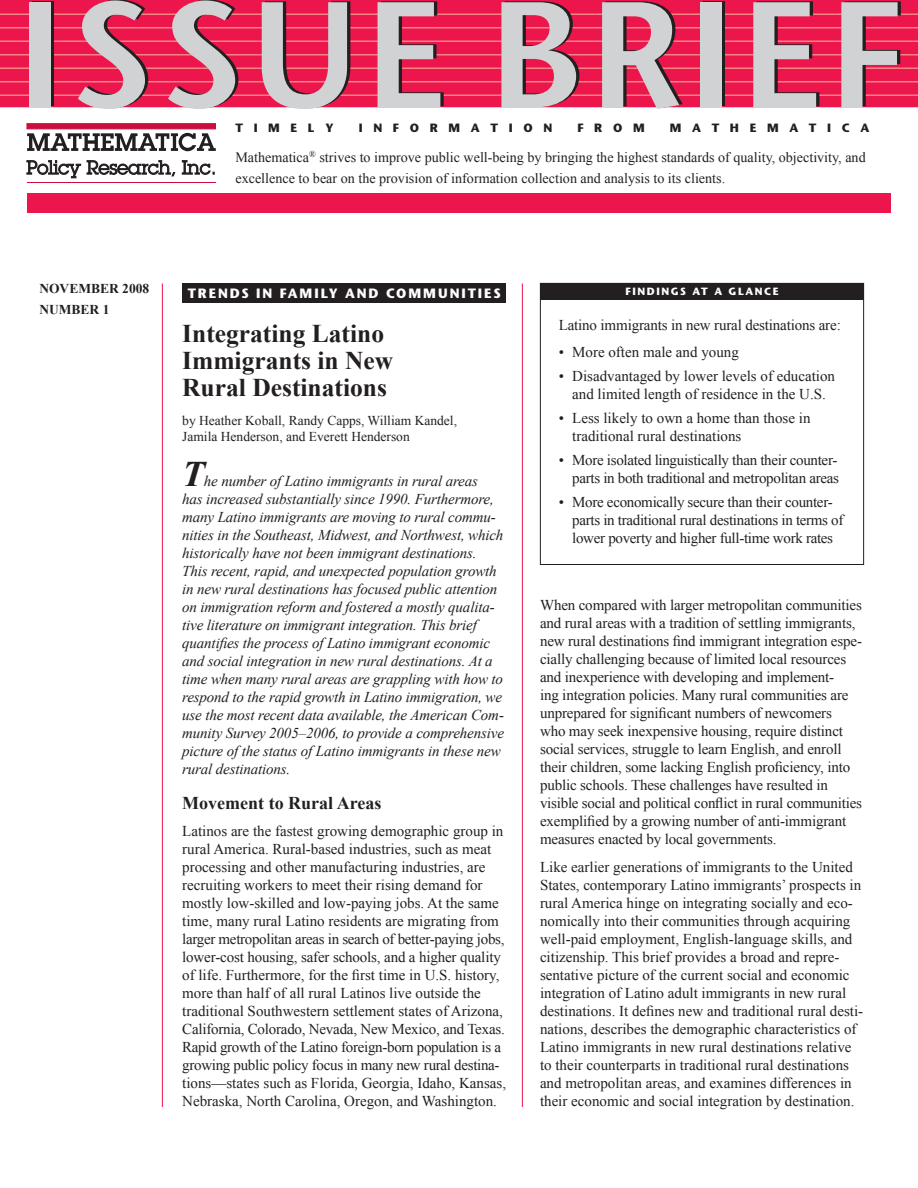
<style>
.page{position:relative;width:918px;height:1188px;background:#fff}
.page>*{position:absolute;margin:0;border:0;box-sizing:border-box;transform-origin:0 0}
.t1{font:600 150px "Stone Sans Std";letter-spacing:.045em;color:#231f20}
.t2{font:italic 700 36px "Times New Roman";color:#231f20}
.t3{font:700 25.5px/27px "Times New Roman";color:#231f20}
.t4{font:700 18px "Times New Roman";color:#231f20}
.t5{font:15px/18px "Times New Roman";color:#231f20}
.t6{font:italic 15px/18px "Times New Roman";letter-spacing:-.01em;color:#231f20}
.t7{font:15px/18px "Times New Roman";letter-spacing:-.02em;color:#231f20;text-align:right}
.t8{font:14.25px/21px "Times New Roman";color:#231f20}
.t9{font:13.5px/16.5px "Times New Roman";color:#231f20}
.t10{font:700 13.5px "Stone Sans Std";letter-spacing:.15em;color:#fff}
.t11{font:700 13.5px/21px "Times New Roman";color:#231f20}
.t12{font:700 12px "Stone Sans Std";letter-spacing:.89em;color:#231f20}
.t13{font:700 10.5px "Stone Sans Std";letter-spacing:.15em;color:#fff}
</style>
<div class="page">
<div style="left:182px;top:284px;width:324px;height:19px;background:#231f20"></div>
<div style="left:540px;top:283px;width:324px;height:17px;background:#231f20"></div>
<hr style="left:162px;top:284px;width:1px;height:823px;background:#ed164c">
<svg style="left:27px;top:133px;width:189px;height:18px"></svg>
<svg style="left:27px;top:160px;width:54px;height:18px"></svg>
<svg style="left:87px;top:160px;width:88px;height:16px"></svg>
<svg style="left:27px;top:123px;width:189px;height:6px"></svg>
<hr style="left:27px;top:182px;width:189px;height:1px;background:#cd0d40">
<svg style="left:182px;top:160px;width:32px;height:15px"></svg>
<div style="left:27px;top:193px;width:864px;height:20px;background:#ed164c"></div>
<div style="left:0;top:0;width:918px;height:107px;background:#ed164c"></div>
<hr style="left:0;top:14px;width:918px;height:1px;background:#f38482">
<hr style="left:0;top:27px;width:918px;height:1px;background:#f38482">
<hr style="left:0;top:40px;width:918px;height:2px;background:#f38482">
<hr style="left:0;top:54px;width:918px;height:2px;background:#f38482">
<hr style="left:0;top:68px;width:918px;height:1px;background:#f38482">
<hr style="left:0;top:81px;width:918px;height:1px;background:#f38482">
<hr style="left:0;top:94px;width:918px;height:2px;background:#f38482">
<hr style="left:522px;top:284px;width:1px;height:823px;background:#ed164c">
<h1 class="t1" style="left:20px;top:-36px;width:890px">ISSUE BRIEF</h1>
<p class="t12" style="left:235px;top:121px;width:36px">T IMELY</p>
<p class="t12" style="left:359px;top:121px;width:13px">IN</p>
<p class="t12" style="left:393px;top:121px;width:36px">F ORMA</p>
<p class="t12" style="left:490px;top:121px;width:34px">T ION</p>
<p class="t12" style="left:577px;top:121px;width:35px">F ROM</p>
<p class="t12" style="left:670px;top:121px;width:17px">MA</p>
<p class="t12" style="left:712px;top:121px;width:55px">THEMA</p>
<p class="t12" style="left:809px;top:121px;width:62px">TI CA</p>
<p class="t8" style="left:235px;top:146px;width:632px">Mathematica<sup>®</sup> strives to improve public well-being by bringing the highest standards of quality, objectivity, and excellence to bear on the provision of information collection and analysis to its clients.</p>
<p class="t11" style="left:39px;top:278px;width:111px">NOVEMBER 2008<br>Number</p>
<p class="t11" style="left:103px;top:299px;width:8px">1</p>
<p class="t10" style="left:188px;top:285px;width:315px">TRENDS IN FAMILY AND COMMUNITIES</p>
<h3 class="t3" style="left:182px;top:320px;width:213px">Integrating Latino<br>Immigrants in New<br>Rural Destinations</h3>
<p class="t9" style="left:182px;top:412px;width:276px">by Heather Koball, Randy Capps, William Kandel,<br>Jamila Henderson, and Everett Henderson</p>
<h2 class="t2" style="left:182px;top:449px;width:23px">T</h2>
<p class="t6" style="left:182px;top:472px;width:323px;text-indent:22px">he number of Latino immigrants in rural areas<br>has increased substantially since 1990. Furthermore, many Latino immigrants are moving to rural commu&shy;nities in the Southeast, Midwest, and Northwest, which historically have not been immigrant destinations.<br>This recent, rapid, and unexpected population growth in new rural destinations has focused public attention on immigration reform and fostered a mostly qualita&shy;tive literature on immigrant integration. This brief quantifies the process of Latino immigrant economic and social integration in new rural destinations. At a time when many rural areas are grappling with how to respond to the rapid growth in Latino immigration, we use the most recent data available, the American Com&shy;munity Survey 2005–2006, to provide a comprehensive picture of the status of Latino immigrants in these new rural destinations.</p>
<p class="t4" style="left:182px;top:790px;width:201px">Movement to Rural Areas</p>
<p class="t5" style="left:182px;top:822px;width:325px">Latinos are the fastest growing demographic group in rural America. Rural-based industries, such as meat processing and other manufacturing industries, are recruiting workers to meet their rising demand for mostly low-skilled and low-paying jobs. At the same time, many rural Latino residents are migrating from larger metropolitan areas in search of better-paying jobs, lower-cost housing, safer schools, and a higher quality of life. Furthermore, for the first time in U.S. history, more than half of all rural Latinos live outside the traditional Southwestern settlement states of Arizona, California, Colorado, Nevada, New Mexico, and Texas.<br>Rapid growth of the Latino foreign-born population is a growing public policy focus in many new rural destina&shy;tions—states such as Florida, Georgia, Idaho, Kansas, Nebraska, North Carolina, Oregon, and Washington.</p>
<p class="t13" style="left:625px;top:285px;width:16px">FINDIN</p>
<p class="t13" style="left:671px;top:285px;width:77px">GS AT A GLAN</p>
<p class="t13" style="left:764px;top:285px;width:15px">CE</p>
<p class="t5" style="left:559px;top:316px;width:284px">Latino immigrants in new rural destinations are:</p>
<p class="t5" style="left:559px;top:343px;width:182px">• More often male and young</p>
<p class="t5" style="left:559px;top:367px;width:278px;text-align:center">• Disadvantaged by lower levels of education and limited length of residence in the U.S.</p>
<p class="t5" style="left:572px;top:409px;width:240px;text-indent:-14px">• Less likely to own a home than those in traditional rural destinations</p>
<p class="t7" style="left:559px;top:451px;width:282px">• More isolated linguistically than their counter&shy;parts in both traditional and metropolitan areas</p>
<p class="t7" style="left:572px;top:493px;width:273px;text-align:left;text-indent:-13px">• More economically secure than their counter&shy;parts in traditional rural destinations in terms of lower poverty and higher full-time work rates</p>
<p class="t5" style="left:540px;top:595px;width:324px">When compared with larger metropolitan communities and rural areas with a tradition of settling immigrants, new rural destinations find immigrant integration espe&shy;cially challenging because of limited local resources and inexperience with developing and implement-<br>ing integration policies. Many rural communities are unprepared for significant numbers of newcomers<br>who may seek inexpensive housing, require distinct social services, struggle to learn English, and enroll their children, some lacking English proficiency, into public schools. These challenges have resulted in visible social and political conflict in rural communities exemplified by a growing number of anti-immigrant measures enacted by local governments.</p>
<p class="t5" style="left:540px;top:858px;width:325px">Like earlier generations of immigrants to the United States, contemporary Latino immigrants’ prospects in rural America hinge on integrating socially and eco&shy;nomically into their communities through acquiring well-paid employment, English-language skills, and citizenship. This brief provides a broad and repre&shy;sentative picture of the current social and economic integration of Latino adult immigrants in new rural destinations. It defines new and traditional rural desti&shy;nations, describes the demographic characteristics of Latino immigrants in new rural destinations relative to their counterparts in traditional rural destinations and metropolitan areas, and examines differences in their economic and social integration by destination.</p>
</div>
